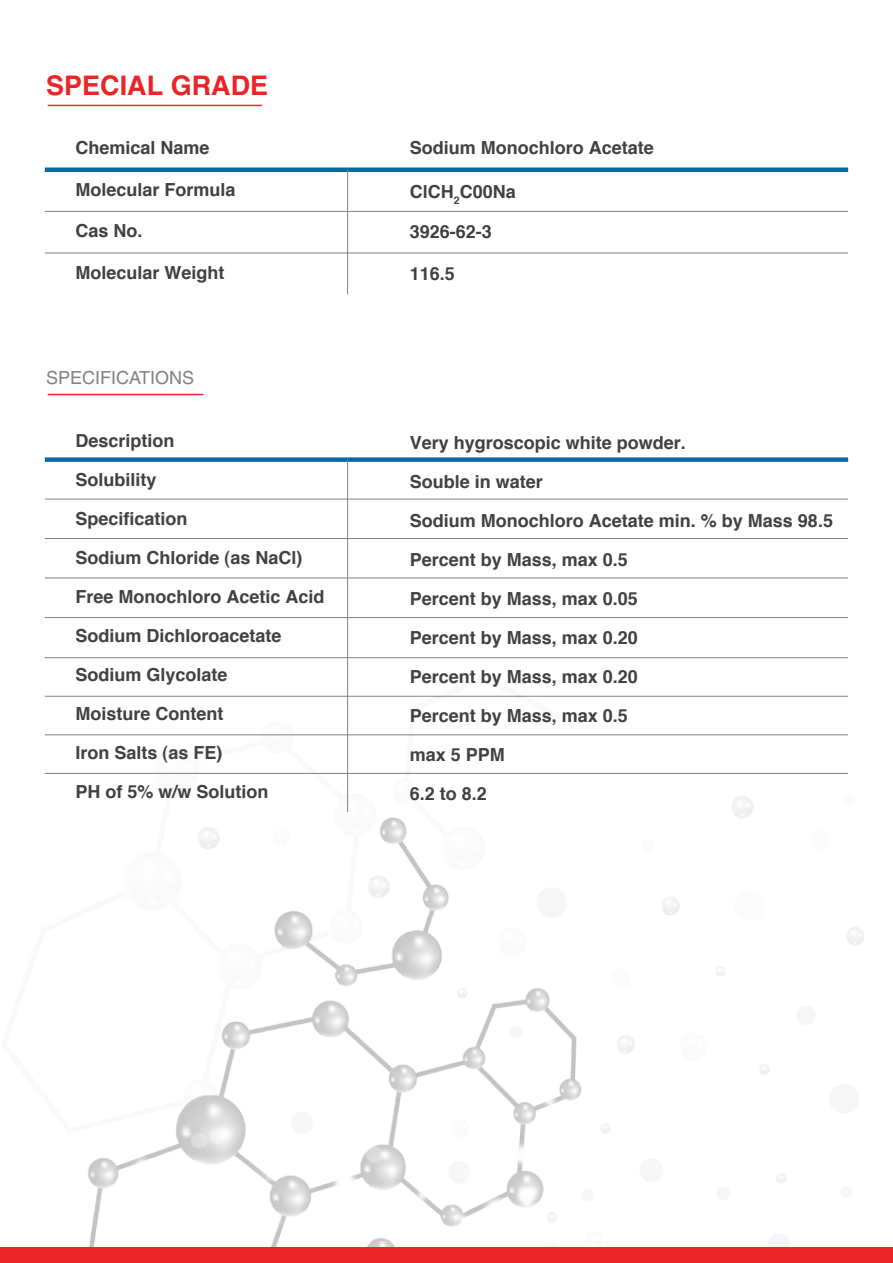
<style>
.page{position:relative;width:893px;height:1263px;background:#fff}
.page>*{position:absolute;margin:0;border:0;box-sizing:border-box;transform-origin:0 0}
.t1{font:700 27px "Helvetica";color:#ec2327}
.t2{font:700 18px/39px "Helvetica";color:#414042}
.t3{font:18px "Helvetica CE";color:#808285}
</style>
<div class="page">
<hr style="left:48px;top:105px;width:214px;height:1px;background:#ec2327">
<div style="left:45px;top:167px;width:803px;height:5px;background:#066aa6"></div>
<hr style="left:45px;top:211px;width:803px;height:1px;background:#808285">
<hr style="left:45px;top:253px;width:803px;height:1px;background:#808285">
<hr style="left:347px;top:170px;width:1px;height:125px;background:#808285">
<hr style="left:48px;top:394px;width:155px;height:1px;background:#ec2327">
<div style="left:45px;top:457px;width:803px;height:5px;background:#066aa6"></div>
<hr style="left:45px;top:499px;width:803px;height:1px;background:#808285">
<hr style="left:45px;top:538px;width:803px;height:1px;background:#808285">
<hr style="left:45px;top:578px;width:803px;height:1px;background:#808285">
<hr style="left:45px;top:617px;width:803px;height:1px;background:#808285">
<hr style="left:45px;top:657px;width:803px;height:1px;background:#808285">
<hr style="left:347px;top:460px;width:1px;height:352px;background:#808285">
<img style="left:44px;top:674px;width:820px;height:573px">
<div style="left:0;top:1247px;width:893px;height:16px;background:#ec2327"></div>
<h1 class="t1" style="left:46px;top:69px;width:224px">SPECIAL GRADE</h1>
<p class="t2" style="left:76px;top:128px;width:136px">Chemical Name</p>
<p class="t2" style="left:76px;top:170px;width:162px">Molecular Formula</p>
<p class="t2" style="left:76px;top:211px;width:69px">Cas No.</p>
<p class="t2" style="left:76px;top:253px;width:151px">Molecular Weight</p>
<p class="t3" style="left:46px;top:367px;width:149px">SPECIFICATIONS</p>
<p class="t2" style="left:76px;top:421px;width:251px">Description<br>Solubility<br>Specification<br>Sodium Chloride (as NaCl)<br>Free Monochloro Acetic Acid<br>Sodium Dichloroacetate<br>Sodium Glycolate<br>Moisture Content<br>Iron Salts (as FE)<br>PH of 5% w/w Solution</p>
<p class="t2" style="left:410px;top:128px;width:246px">Sodium Monochloro Acetate</p>
<p class="t2" style="left:410px;top:172px;width:107px">ClCH<sub>2</sub>C00Na</p>
<p class="t2" style="left:410px;top:212px;width:84px">3926-62-3</p>
<p class="t2" style="left:410px;top:254px;width:47px">116.5</p>
<p class="t2" style="left:410px;top:422px;width:425px">Very hygroscopic white powder.<br>Souble in water<br>Sodium Monochloro Acetate min. % by Mass 98.5<br>Percent by Mass, max 0.5<br>Percent by Mass, max 0.05<br>Percent by Mass, max 0.20<br>Percent by Mass, max 0.20<br>Percent by Mass, max 0.5<br>max 5 PPM<br>6.2 to 8.2</p>
</div>
